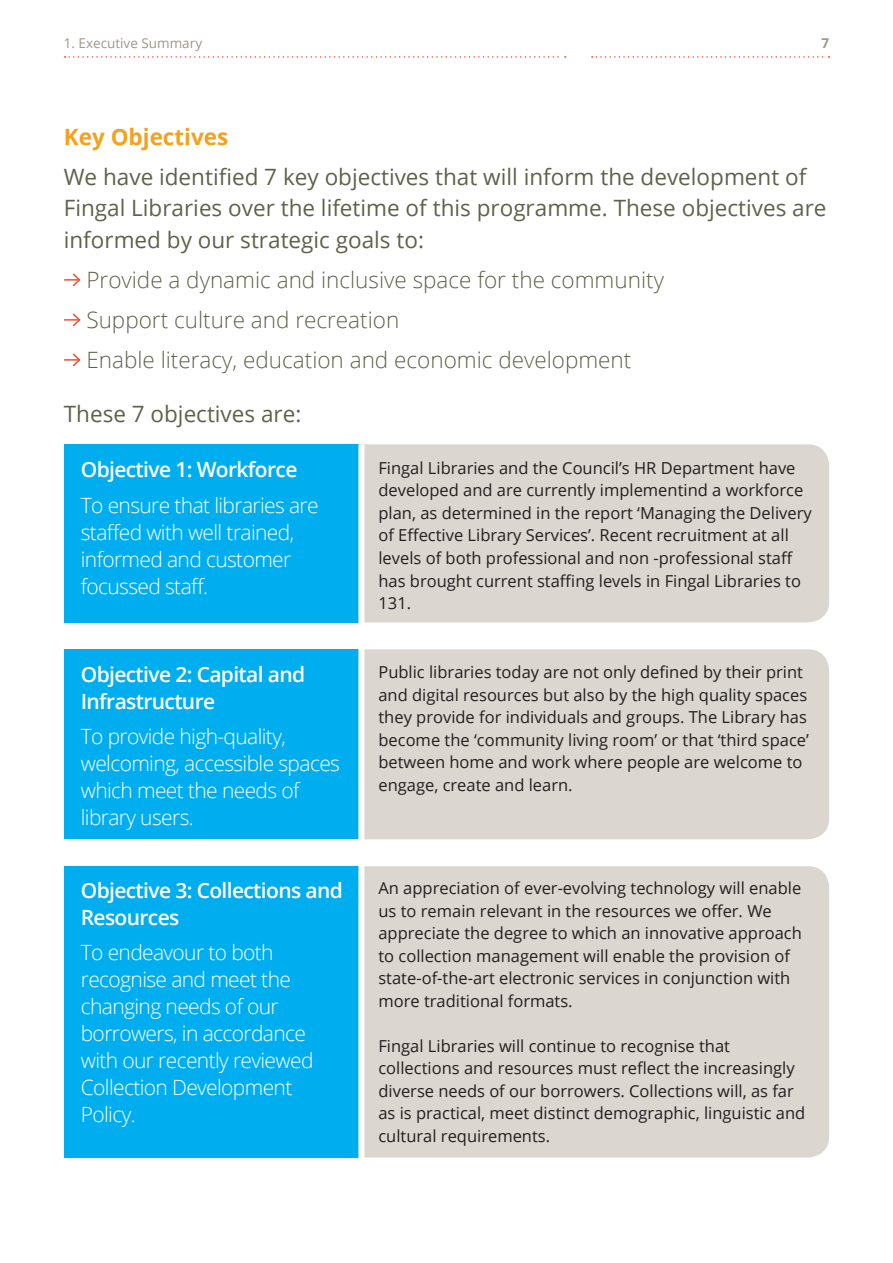
<style>
.page{position:relative;width:893px;height:1263px;background:#fff}
.page>*{position:absolute;margin:0;border:0;box-sizing:border-box;transform-origin:0 0}
.Objective_Subheading{font:22.5px/31.5px "Open Sans";color:#60614b}
.Objective_Subheading-2{font:300 22.5px "Open Sans";color:#60614b}
.General_Subheading{font:700 22.5px "Open Sans";color:#f6a01b}
.Objective_Subheading-3{font:300 21px/27px "Open Sans";letter-spacing:-.03em;color:#fff}
.Objective_Subheading-4{font:600 21px/27px "Open Sans";letter-spacing:-.03em;color:#fff}
.t1{font:16.5px/22.5px "Open Sans";color:#231f20}
.t2{font:13.5px "Open Sans";color:#a19689}
.t3{font:700 13.5px "Open Sans";color:#a19689}
</style>
<div class="page">
<svg style="left:65px;top:56px;width:501px;height:2px"></svg>
<svg style="left:592px;top:56px;width:237px;height:2px"></svg>
<div style="left:64px;top:444px;width:297px;height:178px;background:#00aeef"></div>
<div style="left:364px;top:444px;width:465px;height:178px;background:#dbd6cf"></div>
<div style="left:64px;top:649px;width:297px;height:190px;background:#00aeef"></div>
<div style="left:364px;top:649px;width:465px;height:190px;background:#dbd6cf"></div>
<div style="left:64px;top:866px;width:297px;height:291px;background:#00aeef"></div>
<div style="left:364px;top:866px;width:465px;height:291px;background:#dbd6cf"></div>
<svg style="left:65px;top:273px;width:16px;height:14px"></svg>
<svg style="left:65px;top:313px;width:16px;height:14px"></svg>
<svg style="left:65px;top:353px;width:16px;height:14px"></svg>
<div style="left:358px;top:444px;width:6px;height:182px;background:#fff"></div>
<div style="left:358px;top:648px;width:6px;height:194px;background:#fff"></div>
<div style="left:358px;top:865px;width:6px;height:294px;background:#fff"></div>
<p class="t2" style="left:64px;top:34px;width:140px">1. Executive Summary</p>
<p class="t3" style="left:821px;top:33px;width:9px">7</p>
<p class="General_Subheading" style="left:64px;top:121px;width:166px">Key Objectives</p>
<p class="Objective_Subheading" style="left:64px;top:160px;width:764px">We have identified 7 key objectives that will inform the development of<br>Fingal Libraries over the lifetime of this programme. These objectives are informed by our strategic goals to:</p>
<p class="Objective_Subheading-2" style="left:86px;top:264px;width:579px">Provide a dynamic and inclusive space for the community</p>
<p class="Objective_Subheading-2" style="left:86px;top:304px;width:314px">Support culture and recreation</p>
<p class="Objective_Subheading-2" style="left:86px;top:344px;width:546px">Enable literacy, education and economic development</p>
<p class="Objective_Subheading" style="left:64px;top:397px;width:239px">These 7 objectives are:</p>
<p class="Objective_Subheading-4" style="left:81px;top:456px;width:218px">Objective 1: Workforce</p>
<p class="Objective_Subheading-3" style="left:81px;top:491px;width:239px">To ensure that libraries are staffed with well trained, informed and customer focussed staff.</p>
<p class="t1" style="left:378px;top:456px;width:435px">Fingal Libraries and the Council’s HR Department have developed and are currently implementind a workforce plan, as determined in the report ‘Managing the Delivery of Effective Library Services’. Recent recruitment at all levels of both professional and non -professional staff has brought current staffing levels in Fingal Libraries to 131.</p>
<p class="Objective_Subheading-4" style="left:81px;top:660px;width:226px">Objective 2: Capital and<br>Infrastructure</p>
<p class="Objective_Subheading-3" style="left:81px;top:722px;width:261px">To provide high-quality, welcoming, accessible spaces which meet the needs of library users.</p>
<p class="Objective_Subheading-4" style="left:81px;top:876px;width:263px">Objective 3: Collections and<br>Resources</p>
<p class="Objective_Subheading-3" style="left:81px;top:938px;width:234px">To endeavour to both recognise and meet the changing needs of our borrowers, in accordance with our recently reviewed<br>Collection Development<br>Policy.</p>
<p class="t1" style="left:378px;top:660px;width:432px">Public libraries today are not only defined by their print and digital resources but also by the high quality spaces they provide for individuals and groups. The Library has become the ‘community living room’ or that ‘third space’ between home and work where people are welcome to engage, create and learn.</p>
<p class="t1" style="left:378px;top:876px;width:425px">An appreciation of ever-evolving technology will enable us to remain relevant in the resources we offer. We appreciate the degree to which an innovative approach to collection management will enable the provision of state-of-the-art electronic services in conjunction with more traditional formats.</p>
<p class="t1" style="left:378px;top:1034px;width:428px">Fingal Libraries will continue to recognise that collections and resources must reflect the increasingly diverse needs of our borrowers. Collections will, as far as is practical, meet distinct demographic, linguistic and cultural requirements.</p>
</div>
